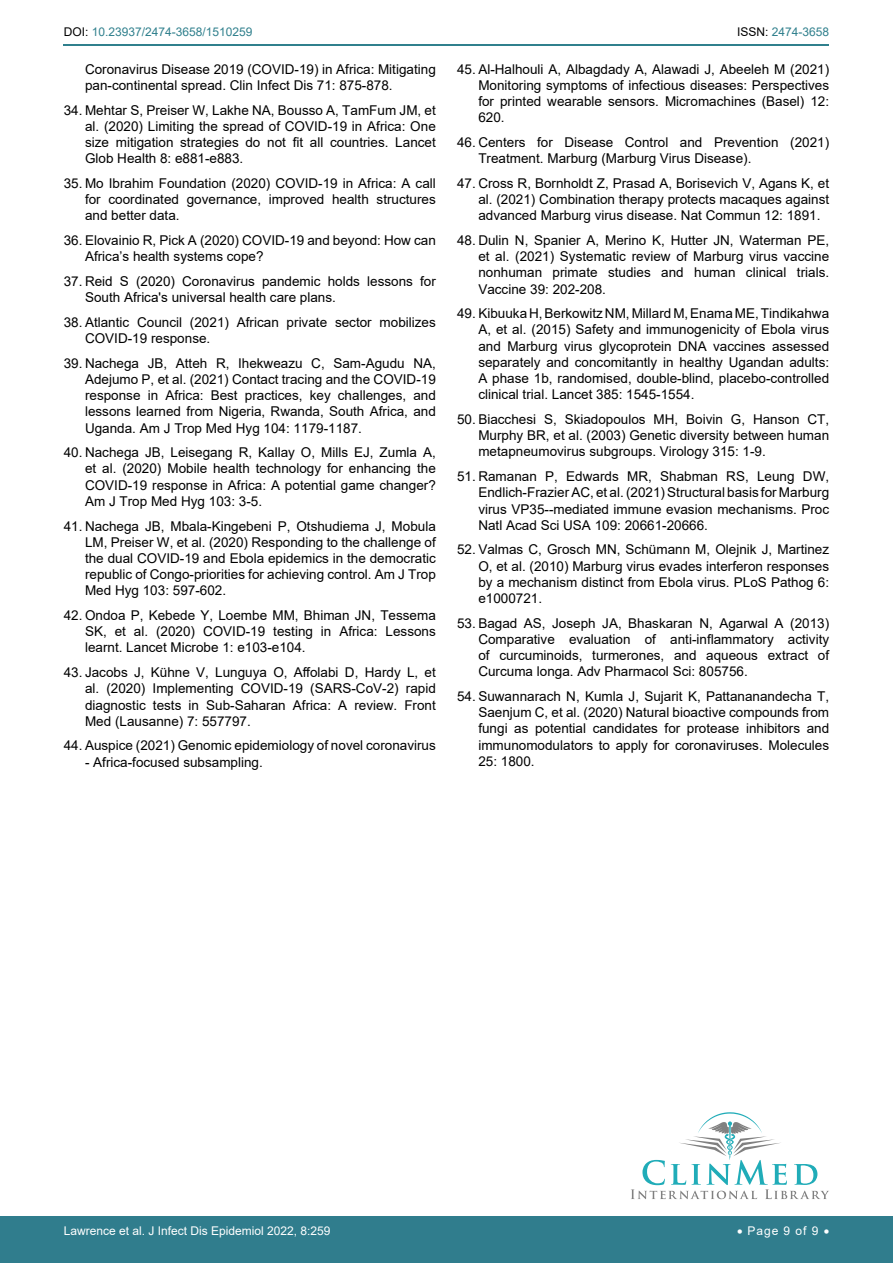
<style>
.page{position:relative;width:893px;height:1263px;background:#fff}
.page>*{position:absolute;margin:0;border:0;box-sizing:border-box;transform-origin:0 0}
.t1{font:13.5px/16.2px "Arial";color:#000;text-align:justify}
.t2{font:12px "Arial";color:#fff}
.t3{font:12px "Arial";color:#30808d}
.s1{color:#000}
</style>
<div class="page">
<hr style="left:64px;top:45px;width:765px;height:1px;background:#30808d">
<div style="left:0;top:1217px;width:893px;height:46px;background:#307d8d"></div>
<svg style="left:631px;top:1112px;width:198px;height:87px"></svg>
<p class="t3" style="left:64px;top:24px;width:190px"><span class="s1">DOI:</span> 10.23937/2474-3658/1510259</p>
<p class="t3" style="left:737px;top:24px;width:94px"><span class="s1">ISSN:</span> 2474-3658</p>
<p class="t1" style="left:85px;top:61px;width:352px">Coronavirus Disease 2019 (COVID-19) in Africa: Mitigating pan-continental spread. Clin Infect Dis 71: 875-878.</p>
<p class="t1" style="left:85px;top:102px;width:352px;text-indent:-21px">34. Mehtar S, Preiser W, Lakhe NA, Bousso A, TamFum JM, et al. (2020) Limiting the spread of COVID-19 in Africa: One size mitigation strategies do not fit all countries. Lancet Glob Health 8: e881-e883.</p>
<p class="t1" style="left:85px;top:175px;width:352px;text-indent:-21px">35. Mo Ibrahim Foundation (2020) COVID-19 in Africa: A call for coordinated governance, improved health structures and better data.</p>
<p class="t1" style="left:85px;top:232px;width:352px;text-indent:-21px">36. Elovainio R, Pick A (2020) COVID-19 and beyond: How can<br>Africa’s health systems cope?</p>
<p class="t1" style="left:85px;top:273px;width:352px;text-indent:-21px">37. Reid S (2020) Coronavirus pandemic holds lessons for<br>South Africa's universal health care plans.</p>
<p class="t1" style="left:85px;top:314px;width:352px;text-indent:-21px">38. Atlantic Council (2021) African private sector mobilizes<br>COVID-19 response.</p>
<p class="t1" style="left:85px;top:355px;width:352px;text-indent:-21px">39. Nachega JB, Atteh R, Ihekweazu C, Sam-Agudu NA, Adejumo P, et al. (2021) Contact tracing and the COVID-19 response in Africa: Best practices, key challenges, and lessons learned from Nigeria, Rwanda, South Africa, and Uganda. Am J Trop Med Hyg 104: 1179-1187.</p>
<p class="t1" style="left:85px;top:444px;width:352px;text-indent:-21px">40. Nachega JB, Leisegang R, Kallay O, Mills EJ, Zumla A, et al. (2020) Mobile health technology for enhancing the COVID-19 response in Africa: A potential game changer?<br>Am J Trop Med Hyg 103: 3-5.</p>
<p class="t1" style="left:85px;top:518px;width:352px;text-indent:-21px">41. Nachega JB, Mbala-Kingebeni P, Otshudiema J, Mobula LM, Preiser W, et al. (2020) Responding to the challenge of the dual COVID-19 and Ebola epidemics in the democratic republic of Congo-priorities for achieving control. Am J Trop Med Hyg 103: 597-602.</p>
<p class="t1" style="left:85px;top:607px;width:352px;text-indent:-21px">42. Ondoa P, Kebede Y, Loembe MM, Bhiman JN, Tessema SK, et al. (2020) COVID-19 testing in Africa: Lessons learnt. Lancet Microbe 1: e103-e104.</p>
<p class="t1" style="left:85px;top:664px;width:352px;text-indent:-21px">43. Jacobs J, Kühne V, Lunguya O, Affolabi D, Hardy L, et al. (2020) Implementing COVID-19 (SARS-CoV-2) rapid diagnostic tests in Sub-Saharan Africa: A review. Front Med (Lausanne) 7: 557797.</p>
<p class="t1" style="left:64px;top:737px;width:374px">44. Auspice (2021) Genomic epidemiology of novel coronavirus</p>
<p class="t1" style="left:85px;top:754px;width:179px">- Africa-focused subsampling.</p>
<p class="t1" style="left:478px;top:61px;width:352px;text-indent:-21px">45. Al-Halhouli A, Albagdady A, Alawadi J, Abeeleh M (2021)<br>Monitoring symptoms of infectious diseases: Perspectives for printed wearable sensors. Micromachines (Basel) 12:<br>620.</p>
<p class="t1" style="left:478px;top:134px;width:352px;text-indent:-21px">46. Centers for Disease Control and Prevention (2021)<br>Treatment. Marburg (Marburg Virus Disease).</p>
<p class="t1" style="left:478px;top:175px;width:352px;text-indent:-21px">47. Cross R, Bornholdt Z, Prasad A, Borisevich V, Agans K, et al. (2021) Combination therapy protects macaques against advanced Marburg virus disease. Nat Commun 12: 1891.</p>
<p class="t1" style="left:478px;top:232px;width:352px;text-indent:-21px">48. Dulin N, Spanier A, Merino K, Hutter JN, Waterman PE, et al. (2021) Systematic review of Marburg virus vaccine nonhuman primate studies and human clinical trials.<br>Vaccine 39: 202-208.</p>
<p class="t1" style="left:478px;top:305px;width:352px;text-indent:-21px">49. Kibuuka H, Berkowitz NM, Millard M, Enama ME, Tindikahwa A, et al. (2015) Safety and immunogenicity of Ebola virus and Marburg virus glycoprotein DNA vaccines assessed separately and concomitantly in healthy Ugandan adults:<br>A phase 1b, randomised, double-blind, placebo-controlled clinical trial. Lancet 385: 1545-1554.</p>
<p class="t1" style="left:478px;top:411px;width:352px;text-indent:-21px">50. Biacchesi S, Skiadopoulos MH, Boivin G, Hanson CT, Murphy BR, et al. (2003) Genetic diversity between human metapneumovirus subgroups. Virology 315: 1-9.</p>
<p class="t1" style="left:478px;top:468px;width:352px;text-indent:-21px">51. Ramanan P, Edwards MR, Shabman RS, Leung DW, Endlich-Frazier AC, et al. (2021) Structural basis for Marburg virus VP35--mediated immune evasion mechanisms. Proc Natl Acad Sci USA 109: 20661-20666.</p>
<p class="t1" style="left:478px;top:541px;width:352px;text-indent:-21px">52. Valmas C, Grosch MN, Schümann M, Olejnik J, Martinez O, et al. (2010) Marburg virus evades interferon responses by a mechanism distinct from Ebola virus. PLoS Pathog 6: e1000721.</p>
<p class="t1" style="left:478px;top:615px;width:352px;text-indent:-21px">53. Bagad AS, Joseph JA, Bhaskaran N, Agarwal A (2013)<br>Comparative evaluation of anti-inflammatory activity of curcuminoids, turmerones, and aqueous extract of Curcuma longa. Adv Pharmacol Sci: 805756.</p>
<p class="t1" style="left:478px;top:688px;width:352px;text-indent:-21px">54. Suwannarach N, Kumla J, Sujarit K, Pattananandecha T, Saenjum C, et al. (2020) Natural bioactive compounds from fungi as potential candidates for protease inhibitors and immunomodulators to apply for coronaviruses. Molecules 25: 1800.</p>
<p class="t2" style="left:64px;top:1223px;width:268px">Lawrence et al. J Infect Dis Epidemiol 2022, 8:259</p>
<p class="t2" style="left:737px;top:1223px;width:94px">• Page 9 of 9 •</p>
</div>
